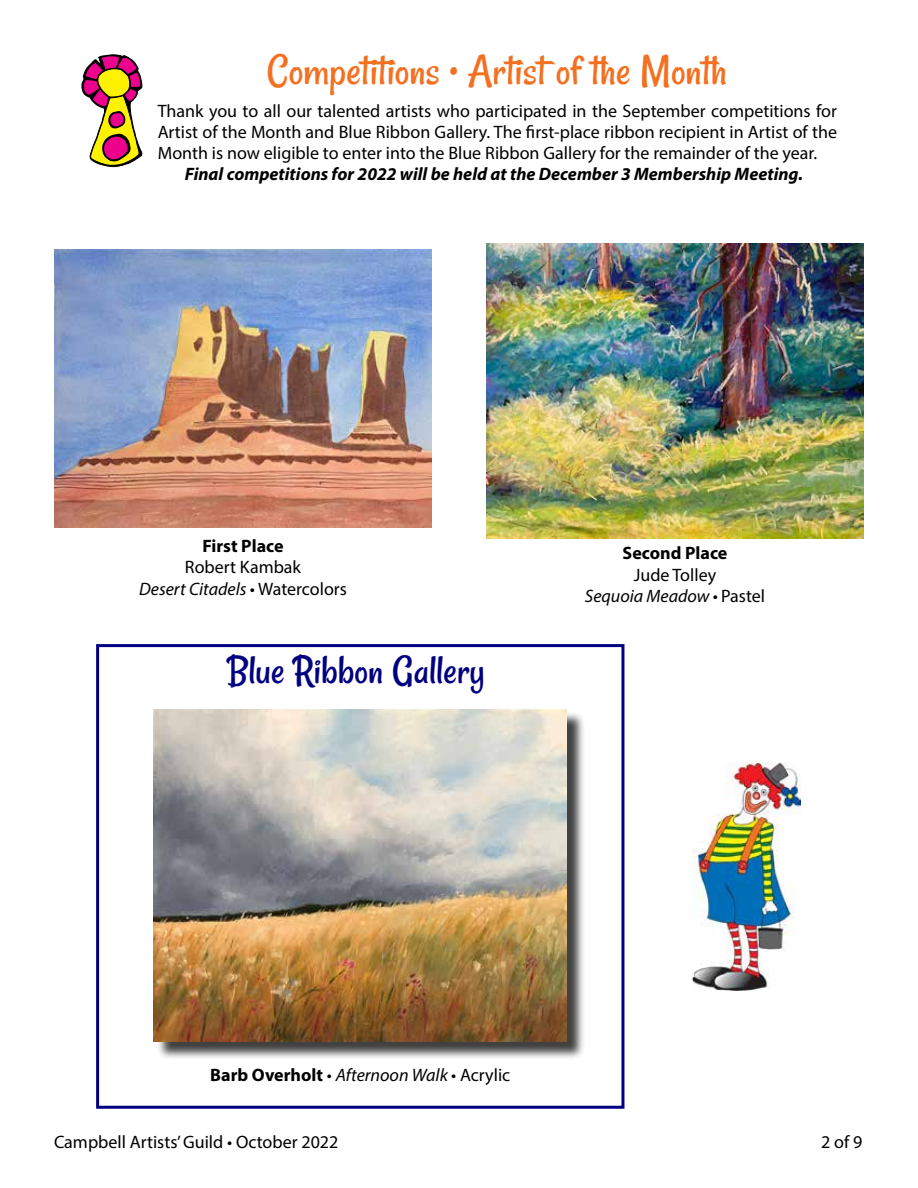
<style>
.page{position:relative;width:918px;height:1188px;background:#fff}
.page>*{position:absolute;margin:0;border:0;box-sizing:border-box;transform-origin:0 0}
.t1{font:45px "Rancho";color:#f37021}
.t2{font:42px "Rancho";color:#000080}
.t3{font:18px/21px "Myriad Pro";color:#000;text-align:center}
.t4{font:italic 700 18px "Myriad Pro";color:#000}
.t5{font:italic 18px "Myriad Pro";color:#000}
.t6{font:700 18px "Myriad Pro";color:#000}
.s1{font-style:italic}
.s2{font-weight:700;font-style:normal}
.s3{font-style:normal}
</style>
<div class="page">
<svg style="left:81px;top:54px;width:62px;height:113px"></svg>
<img style="left:54px;top:249px;width:378px;height:278px">
<img style="left:486px;top:244px;width:378px;height:294px">
<div style="left:156px;top:711px;width:429px;height:349px;background:#000;opacity:.75"></div>
<img style="left:154px;top:709px;width:413px;height:332px">
<div style="left:96px;top:644px;width:528px;height:465px;border:3px solid #000080"></div>
<img style="left:692px;top:762px;width:108px;height:228px">
<h1 class="t1" style="left:267px;top:44px;width:461px">Competitions • Artist of the Month</h1>
<p class="t3" style="left:158px;top:101px;width:681px;text-align:justify">Thank you to all our talented artists who participated in the September competitions for Artist of the Month and Blue Ribbon Gallery. The first-place ribbon recipient in Artist of the Month is now eligible to enter into the Blue Ribbon Gallery for the remainder of the year.</p>
<p class="t4" style="left:185px;top:163px;width:620px">Final competitions for 2022 will be held at the December 3 Membership Meeting.</p>
<p class="t6" style="left:202px;top:534px;width:83px">First Place</p>
<p class="t3" style="left:139px;top:556px;width:209px;line-height:21.6px">Robert Kambak<br><span class="s1">Desert Citadels •</span> Watercolors</p>
<h2 class="t2" style="left:227px;top:646px;width:260px">Blue Ribbon Gallery</h2>
<p class="t6" style="left:623px;top:541px;width:106px">Second Place</p>
<p class="t3" style="left:585px;top:563px;width:182px;line-height:21.6px">Jude Tolley<br><span class="s1">Sequoia Meadow •</span> Pastel</p>
<p class="t5" style="left:210px;top:1064px;width:301px"><span class="s2">Barb Overholt</span> <span class="s3">•</span> Afternoon Walk <span class="s3">• Acrylic</span></p>
<p class="t3" style="left:54px;top:1131px;width:286px">Campbell Artists’Guild • October 2022</p>
<p class="t3" style="left:821px;top:1131px;width:43px">2of9</p>
</div>
